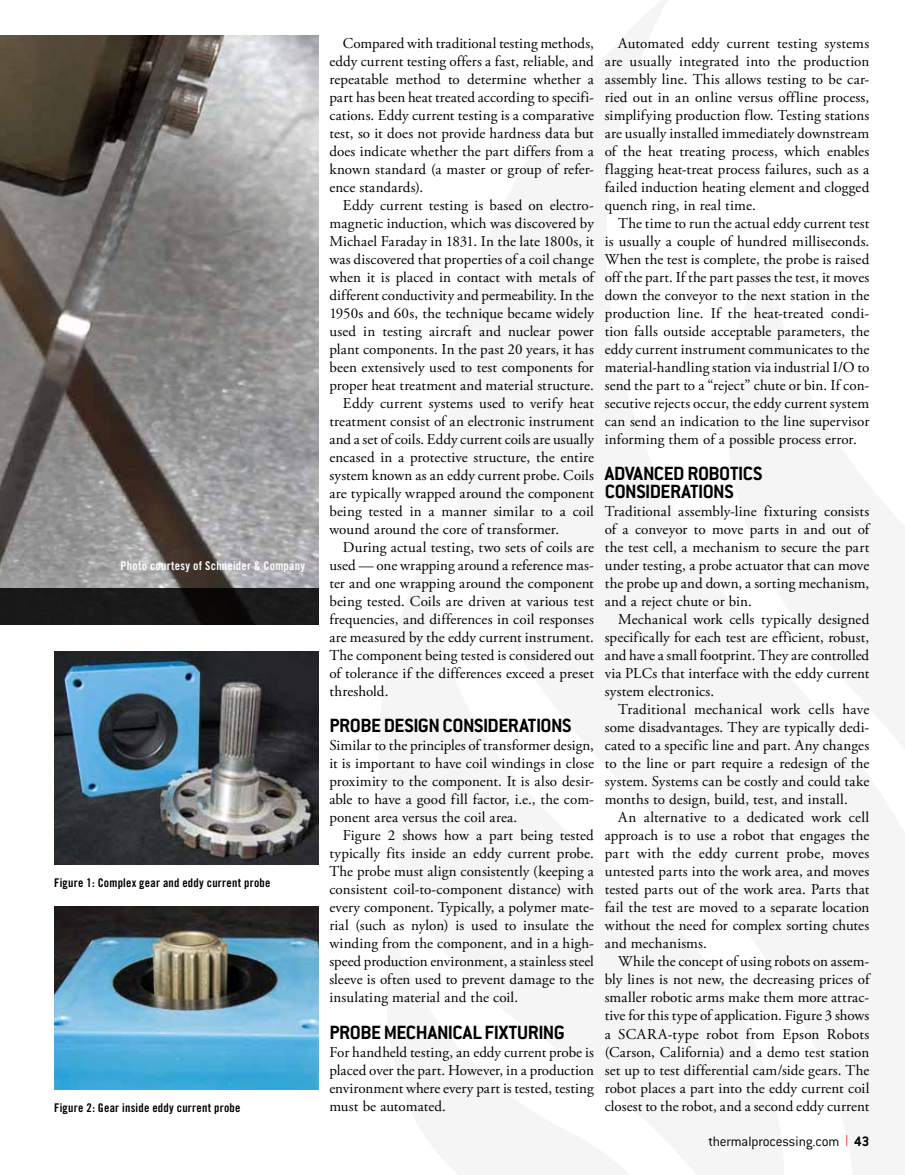
<style>
.page{position:relative;width:905px;height:1175px;background:#fff}
.page>*{position:absolute;margin:0;border:0;box-sizing:border-box;transform-origin:0 0}
.t1{font:700 21px/18px "Conduit ITC";letter-spacing:-.02em;color:#000}
.t2{font:15px/18px "Adobe Garamond Pro";letter-spacing:.005em;color:#000;text-align:justify}
.t3{font:300 15px "Conduit ITC";letter-spacing:-.01em;color:#000}
.t4{font:12px "Trade Gothic Bold Cond Twenty";letter-spacing:.02em;color:#000}
.t5{font:12px "Trade Gothic Bold Cond Twenty";letter-spacing:.02em;color:#fff}
.s1{font-family:"Helvetica Neue";color:#ed1d24}
.s2{font-weight:700}
</style>
<div class="page">
<img style="left:0;top:36px;width:318px;height:552px">
<svg style="left:0;top:588px;width:318px;height:36px;background:#171616"></svg>
<img style="left:54px;top:651px;width:264px;height:213px">
<img style="left:54px;top:906px;width:264px;height:183px">
<p class="t5" style="left:120px;top:558px;width:186px">Photo courtesy of Schneider &amp; Company</p>
<p class="t4" style="left:54px;top:875px;width:218px">Figure 1: Complex gear and eddy current probe</p>
<p class="t4" style="left:54px;top:1100px;width:188px">Figure 2: Gear inside eddy current probe</p>
<p class="t2" style="left:329px;top:35px;width:266px;text-indent:14px">Compared with traditional testing methods, eddy current testing offers a fast, reliable, and repeatable method to determine whether a part has been heat treated according to specifi&shy;cations. Eddy current testing is a comparative test, so it does not provide hardness data but does indicate whether the part differs from a known standard (a master or group of refer&shy;ence standards).</p>
<p class="t2" style="left:343px;top:197px;width:252px">Eddy current testing is based on electro-</p>
<p class="t2" style="left:329px;top:215px;width:266px">magnetic induction, which was discovered by</p>
<p class="t2" style="left:329px;top:233px;width:266px">Michael Faraday in 1831. In the late 1800s, it</p>
<p class="t2" style="left:329px;top:251px;width:266px">was discovered that properties of a coil change</p>
<p class="t2" style="left:329px;top:269px;width:266px">when it is placed in contact with metals of</p>
<p class="t2" style="left:329px;top:287px;width:266px">different conductivity and permeability. In the</p>
<p class="t2" style="left:329px;top:305px;width:266px">1950s and 60s, the technique became widely</p>
<p class="t2" style="left:329px;top:323px;width:266px">used in testing aircraft and nuclear power</p>
<p class="t2" style="left:329px;top:341px;width:266px">plant components. In the past 20 years, it has</p>
<p class="t2" style="left:329px;top:359px;width:266px">been extensively used to test components for</p>
<p class="t2" style="left:329px;top:377px;width:266px">proper heat treatment and material structure.</p>
<p class="t2" style="left:343px;top:395px;width:252px">Eddy current systems used to verify heat</p>
<p class="t2" style="left:329px;top:413px;width:266px">treatment consist of an electronic instrument</p>
<p class="t2" style="left:329px;top:431px;width:266px">and a set of coils. Eddy current coils are usually</p>
<p class="t2" style="left:329px;top:449px;width:266px">encased in a protective structure, the entire</p>
<p class="t2" style="left:329px;top:467px;width:266px">system known as an eddy current probe. Coils</p>
<p class="t2" style="left:329px;top:485px;width:266px">are typically wrapped around the component</p>
<p class="t2" style="left:329px;top:503px;width:266px">being tested in a manner similar to a coil</p>
<p class="t2" style="left:329px;top:521px;width:231px">wound around the core of transformer.</p>
<p class="t2" style="left:343px;top:539px;width:252px">During actual testing, two sets of coils are</p>
<p class="t2" style="left:329px;top:557px;width:266px">used — one wrapping around a reference mas-</p>
<p class="t2" style="left:329px;top:575px;width:266px">ter and one wrapping around the component</p>
<p class="t2" style="left:329px;top:593px;width:266px">being tested. Coils are driven at various test</p>
<p class="t2" style="left:329px;top:611px;width:266px">frequencies, and differences in coil responses</p>
<p class="t2" style="left:329px;top:629px;width:266px">are measured by the eddy current instrument.</p>
<p class="t2" style="left:329px;top:647px;width:266px">The component being tested is considered out</p>
<p class="t2" style="left:329px;top:665px;width:266px">of tolerance if the differences exceed a preset</p>
<p class="t2" style="left:329px;top:683px;width:61px">threshold.</p>
<h1 class="t1" style="left:329px;top:716px;width:244px">PROBE DESIGN CONSIDERATIONS</h1>
<p class="t2" style="left:329px;top:737px;width:266px">Similar to the principles of transformer design, it is important to have coil windings in close proximity to the component. It is also desir&shy;able to have a good fill factor, i.e., the com&shy;ponent area versus the coil area.</p>
<p class="t2" style="left:329px;top:827px;width:266px;text-indent:14px">Figure 2 shows how a part being tested typically fits inside an eddy current probe.<br>The probe must align consistently (keeping a consistent coil-to-component distance) with every component. Typically, a polymer mate&shy;rial (such as nylon) is used to insulate the winding from the component, and in a high&shy;speed production environment, a stainless steel sleeve is often used to prevent damage to the insulating material and the coil.</p>
<h1 class="t1" style="left:329px;top:1022px;width:237px">PROBE MECHANICAL FIXTURING</h1>
<p class="t2" style="left:329px;top:1043px;width:266px">For handheld testing, an eddy current probe is placed over the part. However, in a production environment where every part is tested, testing must be automated.</p>
<p class="t2" style="left:604px;top:35px;width:266px;text-indent:14px">Automated eddy current testing systems are usually integrated into the production assembly line. This allows testing to be car&shy;ried out in an online versus offline process, simplifying production flow. Testing stations are usually installed immediately downstream of the heat treating process, which enables flagging heat-treat process failures, such as a failed induction heating element and clogged quench ring, in real time.</p>
<p class="t2" style="left:604px;top:215px;width:266px;text-indent:14px">The time to run the actual eddy current test is usually a couple of hundred milliseconds.<br>When the test is complete, the probe is raised off the part. If the part passes the test, it moves down the conveyor to the next station in the production line. If the heat-treated condi&shy;tion falls outside acceptable parameters, the eddy current instrument communicates to the material-handling station via industrial I/O to send the part to a “reject” chute or bin. If con&shy;secutive rejects occur, the eddy current system can send an indication to the line supervisor informing them of a possible process error.</p>
<h1 class="t1" style="left:604px;top:464px;width:159px">ADVANCED ROBOTICS<br>CONSIDERATIONS</h1>
<p class="t2" style="left:604px;top:503px;width:266px">Traditional assembly-line fixturing consists of a conveyor to move parts in and out of the test cell, a mechanism to secure the part under testing, a probe actuator that can move the probe up and down, a sorting mechanism, and a reject chute or bin.</p>
<p class="t2" style="left:604px;top:611px;width:266px;text-indent:14px">Mechanical work cells typically designed specifically for each test are efficient, robust, and have a small footprint. They are controlled via PLCs that interface with the eddy current system electronics.</p>
<p class="t2" style="left:604px;top:701px;width:266px;text-indent:14px">Traditional mechanical work cells have some disadvantages. They are typically dedi&shy;cated to a specific line and part. Any changes to the line or part require a redesign of the system. Systems can be costly and could take months to design, build, test, and install.</p>
<p class="t2" style="left:604px;top:809px;width:266px;text-indent:14px">An alternative to a dedicated work cell approach is to use a robot that engages the part with the eddy current probe, moves untested parts into the work area, and moves tested parts out of the work area. Parts that fail the test are moved to a separate location without the need for complex sorting chutes and mechanisms.</p>
<p class="t2" style="left:604px;top:953px;width:266px;text-indent:14px">While the concept of using robots on assem&shy;bly lines is not new, the decreasing prices of smaller robotic arms make them more attrac&shy;tive for this type of application. Figure 3 shows a SCARA-type robot from Epson Robots (Carson, California) and a demo test station set up to test differential cam/side gears. The robot places a part into the eddy current coil closest to the robot, and a second eddy current</p>
<p class="t3" style="left:708px;top:1133px;width:162px">thermalprocessing.com <span class="s1">|</span> <span class="s2">43</span></p>
</div>
